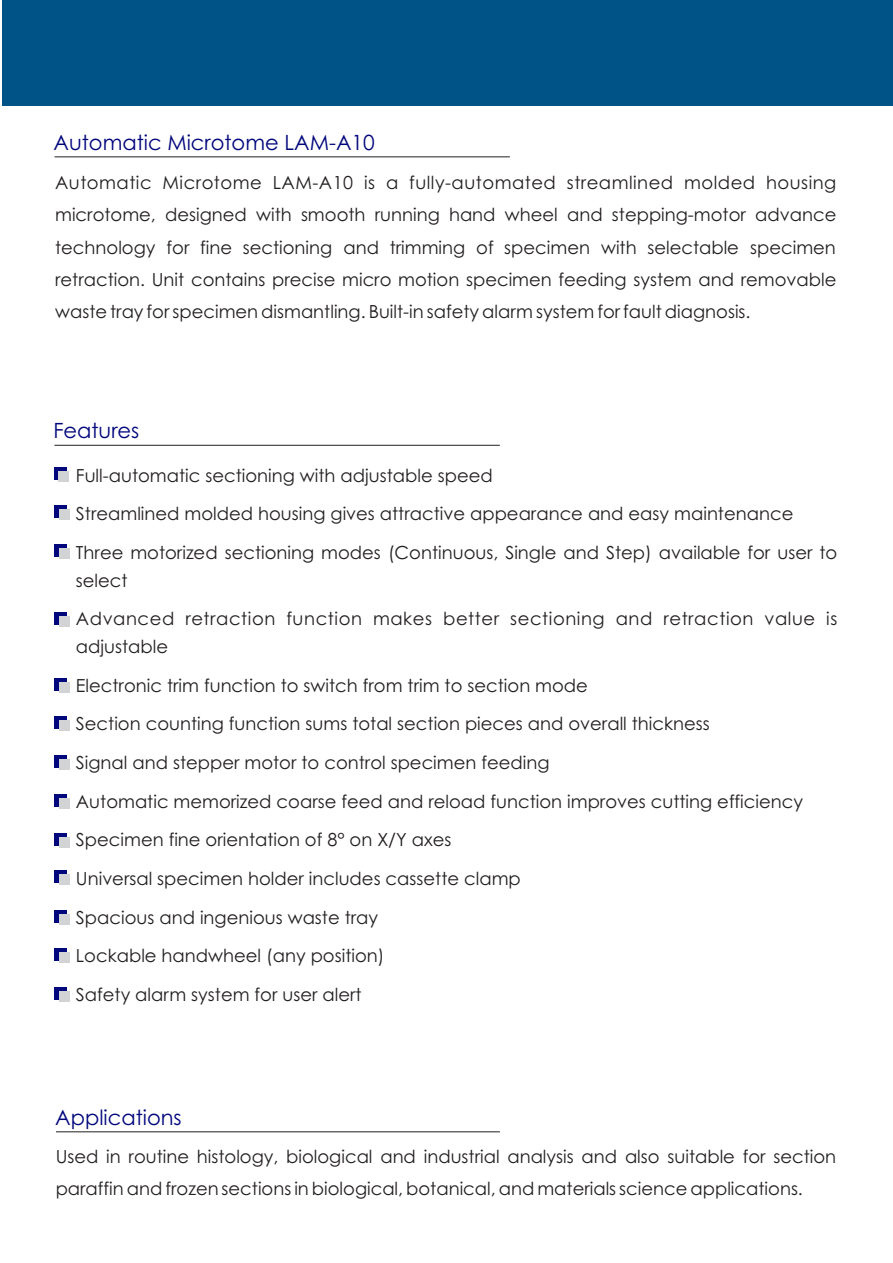
<style>
.page{position:relative;width:893px;height:1263px;background:#fff}
.page>*{position:absolute;margin:0;border:0;box-sizing:border-box;transform-origin:0 0}
.t1{font:21px "Century Gothic";color:#00067c}
.t2{font:18px/32.1px "Century Gothic";color:#231f20}
.t3{font:18px "Century Gothic";letter-spacing:.03em;color:#231f20}
</style>
<div class="page">
<hr style="left:55px;top:156px;width:455px;height:1px;background:#231f20">
<hr style="left:56px;top:1131px;width:444px;height:1px;background:#231f20">
<hr style="left:54px;top:445px;width:446px;height:1px;background:#231f20">
<div style="left:54px;top:467px;width:13px;height:13px;background:#00067c"></div>
<div style="left:59px;top:471px;width:10px;height:10px;background:#d1d3d4"></div>
<div style="left:55px;top:505px;width:12px;height:13px;background:#00067c"></div>
<div style="left:59px;top:509px;width:10px;height:10px;background:#d1d3d4"></div>
<div style="left:55px;top:544px;width:12px;height:13px;background:#00067c"></div>
<div style="left:59px;top:548px;width:10px;height:11px;background:#d1d3d4"></div>
<div style="left:55px;top:612px;width:12px;height:13px;background:#00067c"></div>
<div style="left:59px;top:616px;width:10px;height:11px;background:#d1d3d4"></div>
<div style="left:55px;top:678px;width:12px;height:12px;background:#00067c"></div>
<div style="left:59px;top:682px;width:10px;height:10px;background:#d1d3d4"></div>
<div style="left:55px;top:717px;width:12px;height:12px;background:#00067c"></div>
<div style="left:59px;top:721px;width:10px;height:10px;background:#d1d3d4"></div>
<div style="left:55px;top:755px;width:12px;height:13px;background:#00067c"></div>
<div style="left:59px;top:759px;width:10px;height:10px;background:#d1d3d4"></div>
<div style="left:55px;top:794px;width:12px;height:12px;background:#00067c"></div>
<div style="left:59px;top:798px;width:10px;height:10px;background:#d1d3d4"></div>
<div style="left:55px;top:833px;width:12px;height:12px;background:#00067c"></div>
<div style="left:59px;top:837px;width:10px;height:10px;background:#d1d3d4"></div>
<div style="left:55px;top:870px;width:12px;height:13px;background:#00067c"></div>
<div style="left:59px;top:875px;width:10px;height:10px;background:#d1d3d4"></div>
<div style="left:55px;top:910px;width:12px;height:13px;background:#00067c"></div>
<div style="left:59px;top:915px;width:10px;height:10px;background:#d1d3d4"></div>
<div style="left:55px;top:948px;width:12px;height:13px;background:#00067c"></div>
<div style="left:59px;top:952px;width:10px;height:11px;background:#d1d3d4"></div>
<div style="left:55px;top:987px;width:12px;height:13px;background:#00067c"></div>
<div style="left:59px;top:991px;width:10px;height:11px;background:#d1d3d4"></div>
<div style="left:2px;top:0;width:891px;height:105px;background:#005387"></div>
<p class="t1" style="left:54px;top:134px;width:323px">Automatic Microtome LAM-A10</p>
<p class="t2" style="left:55px;top:168px;width:783px;text-align:justify">Automatic Microtome LAM-A10 is a fully-automated streamlined molded housing microtome, designed with smooth running hand wheel and stepping-motor advance technology for fine sectioning and trimming of specimen with selectable specimen retraction. Unit contains precise micro motion specimen feeding system and removable waste tray for specimen dismantling. Built-in safety alarm system for fault diagnosis.</p>
<p class="t1" style="left:53px;top:422px;width:88px">Features</p>
<p class="t2" style="left:76px;top:458px;width:763px;line-height:38.5px">Full-automatic sectioning with adjustable speed<br>Streamlined molded housing gives attractive appearance and easy maintenance<br>Three motorized sectioning modes (Continuous, Single and Step) available for user to</p>
<p class="t2" style="left:76px;top:566px;width:53px">select</p>
<p class="t3" style="left:76px;top:612px;width:763px">Advanced retraction function makes better sectioning and retraction value is</p>
<p class="t2" style="left:76px;top:632px;width:94px">adjustable</p>
<p class="t2" style="left:76px;top:671px;width:514px">Electronic trim function to switch from trim to section mode</p>
<p class="t2" style="left:76px;top:709px;width:635px">Section counting function sums total section pieces and overall thickness</p>
<p class="t2" style="left:76px;top:748px;width:475px">Signal and stepper motor to control specimen feeding</p>
<p class="t2" style="left:76px;top:787px;width:729px">Automatic memorized coarse feed and reload function improves cutting efficiency</p>
<p class="t2" style="left:76px;top:825px;width:377px">Specimen fine orientation of 8° on X/Y axes</p>
<p class="t2" style="left:76px;top:864px;width:446px">Universal specimen holder includes cassette clamp</p>
<p class="t2" style="left:76px;top:902px;width:304px">Spacious and ingenious waste tray</p>
<p class="t2" style="left:76px;top:941px;width:310px">Lockable handwheel (any position)</p>
<p class="t2" style="left:76px;top:980px;width:287px">Safety alarm system for user alert</p>
<p class="t1" style="left:55px;top:1109px;width:128px">Applications</p>
<p class="t2" style="left:56px;top:1142px;width:782px">Used in routine histology, biological and industrial analysis and also suitable for section paraffin and frozen sections in biological, botanical, and materials science applications.</p>
</div>
